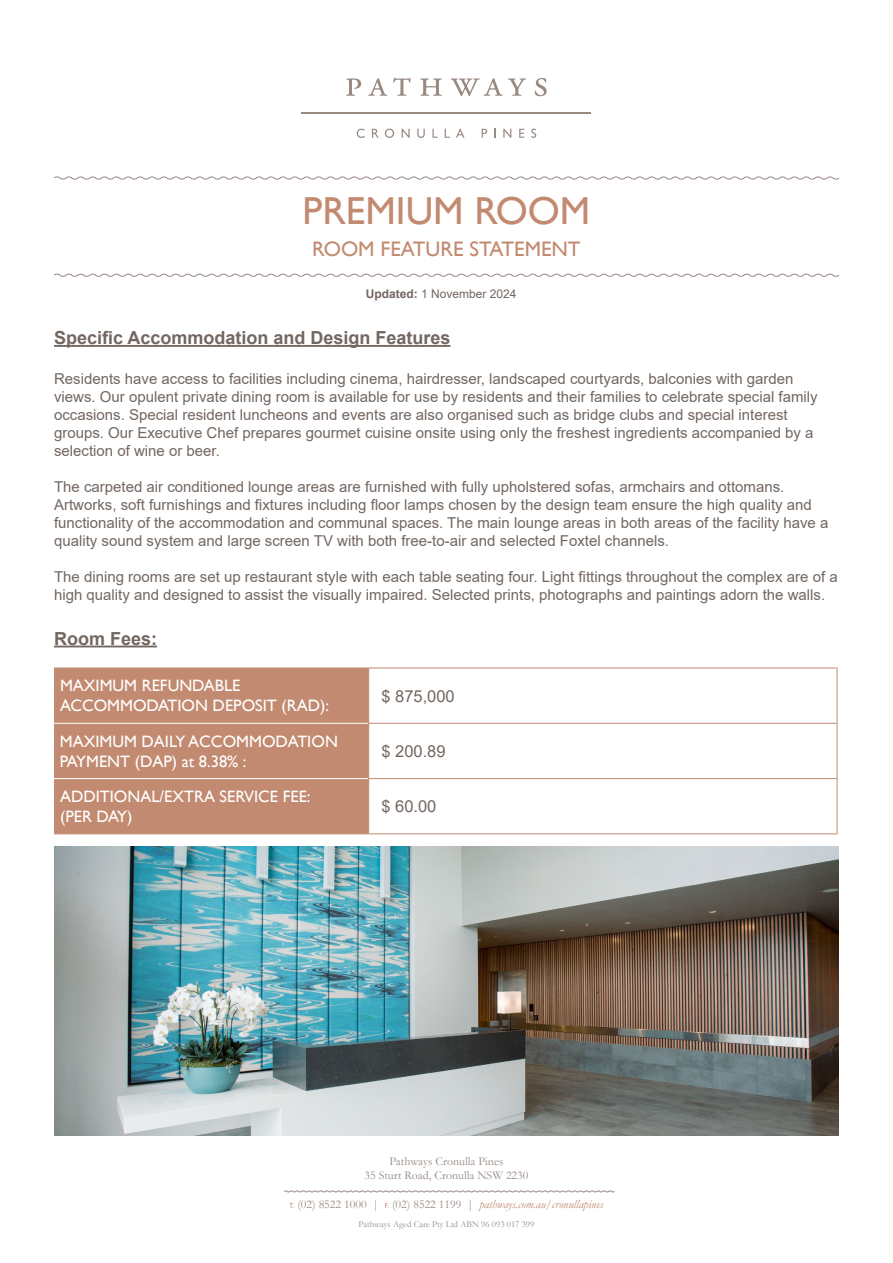
<style>
.page{position:relative;width:893px;height:1263px;background:#fff}
.page>*{position:absolute;margin:0;border:0;box-sizing:border-box;transform-origin:0 0}
.t1{font:39px "Gill Sans";color:#c28a70}
.t2{font:21px "Gill Sans";color:#c28a70}
.t3{font:700 18px "Arial";color:#726761}
.t4{font:16.5px/19.8px "Gill Sans";color:#fff}
.t5{font:16.5px "Arial";color:#726761}
.t6{font:15px/18px "Arial";color:#726761}
.t7{font:italic 12px "Garamond";color:#c28a70}
.t8{font:12px/14.4px "Garamond";color:#978982;text-align:center}
.t9{font:12px "Arial";color:#726761}
.t10{font:9px "Garamond";color:#978982}
.s1{font-weight:700}
.s2{font-family:"Myriad Pro";font-style:normal;font-size:7.5px}
.s3{font-style:normal;color:#978982}
</style>
<div class="page">
<svg style="left:284px;top:1190px;width:331px;height:3px"></svg>
<svg style="left:346px;top:78px;width:15px;height:18px"></svg>
<svg style="left:368px;top:78px;width:19px;height:18px"></svg>
<svg style="left:393px;top:78px;width:18px;height:18px"></svg>
<svg style="left:420px;top:78px;width:22px;height:18px"></svg>
<svg style="left:451px;top:78px;width:75px;height:18px"></svg>
<svg style="left:535px;top:78px;width:12px;height:18px"></svg>
<hr style="left:302px;top:112px;width:289px;height:1px;background:#988981">
<svg style="left:357px;top:129px;width:8px;height:9px"></svg>
<svg style="left:372px;top:129px;width:7px;height:9px"></svg>
<svg style="left:385px;top:129px;width:9px;height:9px"></svg>
<svg style="left:402px;top:129px;width:8px;height:9px"></svg>
<svg style="left:417px;top:129px;width:8px;height:9px"></svg>
<svg style="left:432px;top:129px;width:6px;height:9px"></svg>
<svg style="left:445px;top:129px;width:5px;height:9px"></svg>
<svg style="left:456px;top:129px;width:9px;height:9px"></svg>
<svg style="left:482px;top:129px;width:5px;height:9px"></svg>
<svg style="left:503px;top:129px;width:8px;height:9px"></svg>
<svg style="left:519px;top:129px;width:5px;height:9px"></svg>
<svg style="left:531px;top:129px;width:5px;height:9px"></svg>
<svg style="left:53px;top:176px;width:787px;height:4px"></svg>
<svg style="left:53px;top:273px;width:787px;height:4px"></svg>
<img style="left:54px;top:846px;width:785px;height:289px">
<hr style="left:54px;top:345px;width:396px;height:2px;background:#726761">
<div style="left:54px;top:669px;width:314px;height:164px;background:#c28a70"></div>
<hr style="left:54px;top:668px;width:315px;height:1px;background:#c28a70">
<hr style="left:54px;top:833px;width:315px;height:1px;background:#c28a70">
<hr style="left:54px;top:723px;width:314px;height:1px;background:#fff">
<hr style="left:54px;top:778px;width:314px;height:1px;background:#fff">
<hr style="left:369px;top:668px;width:468px;height:1px;background:#c28a70">
<hr style="left:368px;top:668px;width:1px;height:55px;background:#c28a70">
<hr style="left:837px;top:668px;width:1px;height:55px;background:#c28a70">
<hr style="left:368px;top:723px;width:469px;height:1px;background:#c28a70">
<hr style="left:368px;top:724px;width:1px;height:54px;background:#c28a70">
<hr style="left:837px;top:724px;width:1px;height:54px;background:#c28a70">
<hr style="left:368px;top:778px;width:469px;height:1px;background:#c28a70">
<hr style="left:368px;top:779px;width:1px;height:54px;background:#c28a70">
<hr style="left:837px;top:779px;width:1px;height:54px;background:#c28a70">
<hr style="left:369px;top:833px;width:468px;height:1px;background:#c28a70">
<hr style="left:54px;top:645px;width:103px;height:2px;background:#726761">
<p class="t1" style="left:303px;top:189px;width:289px">PREMIUM ROOM</p>
<p class="t2" style="left:312px;top:237px;width:270px">ROOM FEATURE STATEMENT</p>
<p class="t9" style="left:366px;top:286px;width:152px"><span class="s1">Updated:</span> 1 November 2024</p>
<p class="t3" style="left:54px;top:325px;width:398px">Specific Accommodation and Design Features</p>
<p class="t6" style="left:54px;top:369px;width:765px">Residents have access to facilities including cinema, hairdresser, landscaped courtyards, balconies with garden views. Our opulent private dining room is available for use by residents and their families to celebrate special family occasions. Special resident luncheons and events are also organised such as bridge clubs and special interest groups. Our Executive Chef prepares gourmet cuisine onsite using only the freshest ingredients accompanied by a selection of wine or beer.</p>
<p class="t6" style="left:54px;top:477px;width:776px">The carpeted air conditioned lounge areas are furnished with fully upholstered sofas, armchairs and ottomans.<br>Artworks, soft furnishings and fixtures including floor lamps chosen by the design team ensure the high quality and functionality of the accommodation and communal spaces. The main lounge areas in both areas of the facility have a quality sound system and large screen TV with both free-to-air and selected Foxtel channels.</p>
<p class="t6" style="left:54px;top:567px;width:785px">The dining rooms are set up restaurant style with each table seating four. Light fittings throughout the complex are of a high quality and designed to assist the visually impaired. Selected prints, photographs and paintings adorn the walls.</p>
<p class="t3" style="left:54px;top:626px;width:105px">Room Fees:</p>
<p class="t4" style="left:60px;top:676px;width:271px">MAXIMUM REFUNDABLE<br>ACCOMMODATION DEPOSIT (RAD):</p>
<p class="t5" style="left:381px;top:684px;width:75px">$ 875,000</p>
<p class="t4" style="left:60px;top:731px;width:279px">MAXIMUM DAILY ACCOMMODATION<br>PAYMENT (DAP) at 8.38% :</p>
<p class="t5" style="left:381px;top:740px;width:66px">$ 200.89</p>
<p class="t4" style="left:60px;top:787px;width:252px">ADDITIONAL/EXTRA SERVICE FEE:</p>
<p class="t4" style="left:60px;top:807px;width:74px">(PER DAY)</p>
<p class="t5" style="left:381px;top:795px;width:57px">$ 60.00</p>
<p class="t8" style="left:364px;top:1153px;width:166px">Pathways Cronulla Pines<br>35 Sturt Road, Cronulla NSW 2230</p>
<p class="t7" style="left:290px;top:1196px;width:315px"><span class="s2">T.</span> <span class="s3">(02) 8522 1000 |</span> <span class="s2">F.</span> <span class="s3">(02) 8522 1199 |</span> pathways.com.au/cronullapines</p>
<p class="t10" style="left:359px;top:1218px;width:177px">Pathways Aged Care Pty Ltd ABN 96 093 017 399</p>
</div>
